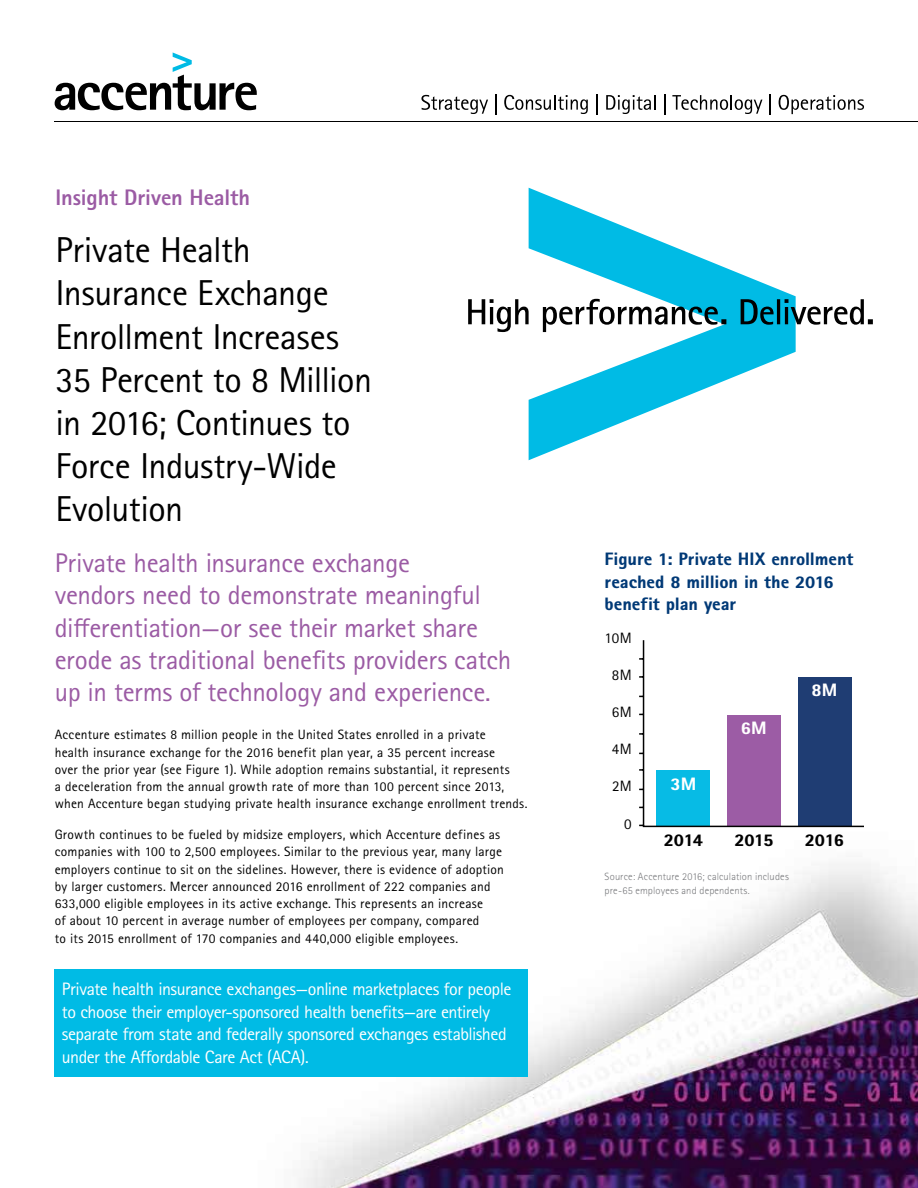
<style>
.page{position:relative;width:918px;height:1188px;background:#fff}
.page>*{position:absolute;margin:0;border:0;box-sizing:border-box;transform-origin:0 0}
.t1{font:36px/43.2px "Rotis Sans Seriffor ACN";letter-spacing:-.015em;color:#000}
.t2{font:27px/32.4px "Rotis Sans Seriffor ACN";letter-spacing:-.01em;color:#9b5ba4}
.t3{font:800 22.5px "Rotis Sans Seriffor ACN";letter-spacing:-.005em;color:#9b5ba4}
.t4{font:18px/22.5px "Rotis Sans Seriffor ACN";letter-spacing:-.03em;color:#fff}
.t5{font:900 18px/22.5px "Rotis Sans Seriffor ACN";letter-spacing:-.005em;color:#003976}
.t6{font:900 18px "Rotis Sans Seriffor ACN";letter-spacing:-.02em;color:#010101}
.t7{font:900 18px "Rotis Sans Seriffor ACN";color:#fff}
.t8{font:15px "Rotis Sans Seriffor ACN";letter-spacing:.02em;color:#010101}
.t9{font:13.5px/17.2px "Rotis Sans Seriffor ACN";letter-spacing:.015em;color:#000}
.t10{font:300 10.5px/13.5px "Rotis Sans Seriffor ACN";letter-spacing:.015em;color:#77787b}
</style>
<div class="page">
<img style="left:54px;top:864px;width:864px;height:324px">
<hr style="left:54px;top:121px;width:864px;height:1px;background:#000">
<svg style="left:55px;top:52px;width:202px;height:58px"></svg>
<svg style="left:529px;top:188px;width:267px;height:272px"></svg>
<svg style="left:468px;top:299px;width:405px;height:33px"></svg>
<svg style="left:421px;top:95px;width:67px;height:19px"></svg>
<svg style="left:495px;top:94px;width:1px;height:20px"></svg>
<svg style="left:504px;top:95px;width:84px;height:19px"></svg>
<hr style="left:596px;top:94px;width:2px;height:20px;background:#000">
<svg style="left:606px;top:95px;width:50px;height:19px"></svg>
<svg style="left:664px;top:94px;width:1px;height:20px"></svg>
<svg style="left:672px;top:95px;width:90px;height:19px"></svg>
<svg style="left:770px;top:94px;width:1px;height:20px"></svg>
<svg style="left:779px;top:95px;width:85px;height:19px"></svg>
<div style="left:54px;top:970px;width:474px;height:107px;background:#00bbe5"></div>
<svg style="left:639px;top:640px;width:225px;height:188px"></svg>
<h3 class="t3" style="left:55px;top:183px;width:196px">Insight Driven Health</h3>
<h1 class="t1" style="left:55px;top:229px;width:318px">Private Health<br>Insurance Exchange<br>Enrollment Increases<br>35 Percent to 8 Million in 2016; Continues to<br>Force Industry-Wide<br>Evolution</h1>
<h2 class="t2" style="left:55px;top:547px;width:458px">Private health insurance exchange<br>vendors need to demonstrate meaningful differentiation—or see their market share erode as traditional benefits providers catch up in terms of technology and experience.</h2>
<h3 class="t5" style="left:605px;top:548px;width:250px">Figure 1: Private HIX enrollment reached 8 million in the 2016 benefit plan year</h3>
<p class="t8" style="left:605px;top:629px;width:28px">10M</p>
<p class="t8" style="left:612px;top:666px;width:21px">8M</p>
<h3 class="t7" style="left:811px;top:679px;width:27px">8M</h3>
<p class="t8" style="left:612px;top:703px;width:21px">6M</p>
<p class="t9" style="left:55px;top:726px;width:474px">Accenture estimates 8 million people in the United States enrolled in a private<br>health insurance exchange for the 2016 benefit plan year, a 35 percent increase<br>over the prior year (see Figure 1). While adoption remains substantial, it represents<br>a deceleration from the annual growth rate of more than 100 percent since 2013, when Accenture began studying private health insurance exchange enrollment trends.</p>
<p class="t9" style="left:55px;top:826px;width:451px">Growth continues to be fueled by midsize employers, which Accenture defines as companies with 100 to 2,500 employees. Similar to the previous year, many large employers continue to sit on the sidelines. However, there is evidence of adoption by larger customers. Mercer announced 2016 enrollment of 222 companies and 633,000 eligible employees in its active exchange. This represents an increase<br>of about 10 percent in average number of employees per company, compared<br>to its 2015 enrollment of 170 companies and 440,000 eligible employees.</p>
<p class="t4" style="left:62px;top:978px;width:451px">Private health insurance exchanges—online marketplaces for people to choose their employer-sponsored health benefits—are entirely separate from state and federally sponsored exchanges established under the Affordable Care Act (ACA).</p>
<p class="t8" style="left:612px;top:740px;width:21px">4M</p>
<p class="t8" style="left:612px;top:778px;width:21px">2M</p>
<p class="t8" style="left:624px;top:815px;width:9px">0</p>
<h3 class="t7" style="left:671px;top:772px;width:27px">3M</h3>
<h3 class="t6" style="left:664px;top:829px;width:41px">2014</h3>
<h3 class="t7" style="left:741px;top:716px;width:27px">6M</h3>
<h3 class="t6" style="left:734px;top:829px;width:41px">2015</h3>
<p class="t10" style="left:605px;top:870px;width:186px">Source: Accenture 2016; calculation includes pre-65 employees and dependents.</p>
<h3 class="t6" style="left:805px;top:829px;width:41px">2016</h3>
</div>
